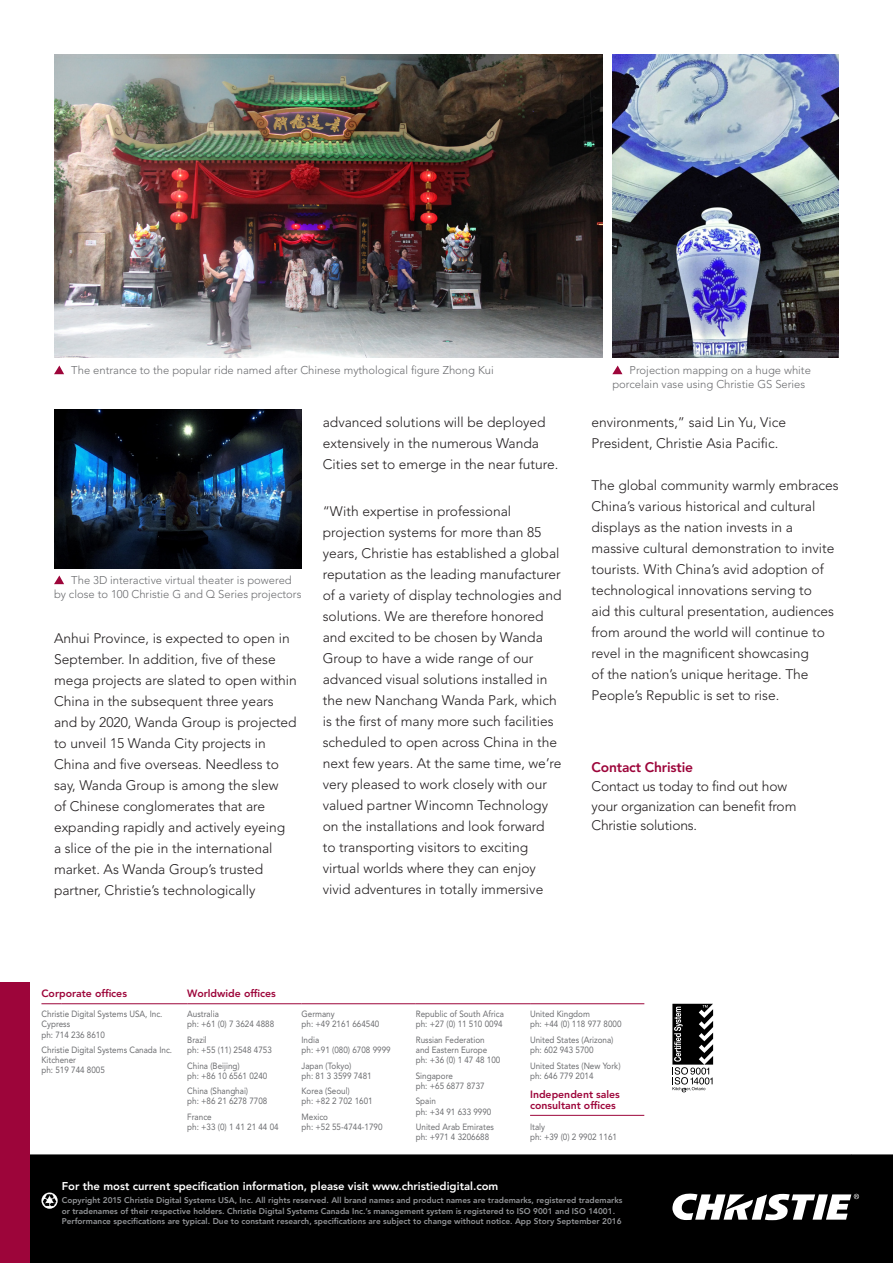
<style>
.page{position:relative;width:893px;height:1263px;background:#fff}
.page>*{position:absolute;margin:0;border:0;box-sizing:border-box;transform-origin:0 0}
.body_copy_final_May{font:300 13.8px/21px "Avenir LT Std";color:#231f20}
.caption_copy_final_M{font:300 11.25px/14.2px "Avenir LT Std";color:#6c6d70}
.t1{font:800 11.25px "Avenir LT Std";color:#fff}
.t2{font:800 10.5px/11.2px "Avenir LT Std";color:#9d053a}
.t3{font:9px/10.2px "Avenir LT Std";color:#6c6d70;scale:.9 1}
.t4{font:800 8.25px "Avenir LT Std";color:#939598}
.s1{font-weight:800;color:#9d053a}
</style>
<div class="page">
<div style="left:30px;top:1154px;width:863px;height:109px;background:#000"></div>
<svg style="left:41px;top:1003px;width:21px;height:1px"></svg>
<hr style="left:62px;top:1003px;width:125px;height:1px;background:#9d053a">
<hr style="left:187px;top:1003px;width:115px;height:1px;background:#9d053a">
<hr style="left:302px;top:1003px;width:114px;height:1px;background:#9d053a">
<hr style="left:416px;top:1003px;width:114px;height:1px;background:#9d053a">
<hr style="left:530px;top:1003px;width:114px;height:1px;background:#9d053a">
<hr style="left:530px;top:1115px;width:114px;height:1px;background:#9d053a">
<svg style="left:672px;top:1004px;width:41px;height:88px"></svg>
<svg style="left:41px;top:1192px;width:17px;height:17px"></svg>
<svg style="left:43px;top:1194px;width:13px;height:13px"></svg>
<svg style="left:672px;top:1192px;width:187px;height:28px"></svg>
<div style="left:0;top:982px;width:30px;height:281px;background:#9d053a"></div>
<img style="left:54px;top:54px;width:549px;height:304px">
<img style="left:54px;top:410px;width:247px;height:159px">
<svg style="left:54px;top:366px;width:10px;height:8px"></svg>
<svg style="left:612px;top:366px;width:10px;height:8px"></svg>
<svg style="left:54px;top:575px;width:10px;height:9px"></svg>
<img style="left:612px;top:54px;width:227px;height:304px">
<p class="caption_copy_final_M" style="left:71px;top:363px;width:424px">The entrance to the popular ride named after Chinese mythological figure Zhong Kui</p>
<p class="caption_copy_final_M" style="left:612px;top:363px;width:200px;text-indent:17px">Projection mapping on a huge white porcelain vase using Christie GS Series</p>
<p class="caption_copy_final_M" style="left:54px;top:573px;width:249px;text-indent:17px">The 3D interactive virtual theater is powered by close to 100 Christie G and Q Series projectors</p>
<p class="body_copy_final_May" style="left:54px;top:627px;width:244px">Anhui Province, is expected to open in September. In addition, five of these mega projects are slated to open within China in the subsequent three years and by 2020, Wanda Group is projected to unveil 15 Wanda City projects in China and five overseas. Needless to say, Wanda Group is among the slew<br>of Chinese conglomerates that are expanding rapidly and actively eyeing<br>a slice of the pie in the international market. As Wanda Group’s trusted partner, Christie’s technologically</p>
<p class="body_copy_final_May" style="left:323px;top:412px;width:237px">advanced solutions will be deployed extensively in the numerous Wanda<br>Cities set to emerge in the near future.</p>
<p class="body_copy_final_May" style="left:323px;top:500px;width:240px">“With expertise in professional projection systems for more than 85 years, Christie has established a global reputation as the leading manufacturer of a variety of display technologies and solutions. We are therefore honored and excited to be chosen by Wanda Group to have a wide range of our advanced visual solutions installed in the new Nanchang Wanda Park, which is the first of many more such facilities scheduled to open across China in the next few years. At the same time, we’re very pleased to work closely with our valued partner Wincomn Technology on the installations and look forward<br>to transporting visitors to exciting virtual worlds where they can enjoy vivid adventures in totally immersive</p>
<p class="body_copy_final_May" style="left:591px;top:412px;width:196px">environments,” said Lin Yu, Vice<br>President, Christie Asia Pacific.</p>
<p class="body_copy_final_May" style="left:591px;top:475px;width:249px">The global community warmly embraces China’s various historical and cultural displays as the nation invests in a massive cultural demonstration to invite tourists. With China’s avid adoption of technological innovations serving to<br>aid this cultural presentation, audiences from around the world will continue to revel in the magnificent showcasing<br>of the nation’s unique heritage. The People’s Republic is set to rise.</p>
<p class="body_copy_final_May" style="left:591px;top:757px;width:206px;line-height:19.5px"><span class="s1">Contact Christie<br></span>Contact us today to find out how your organization can benefit from<br>Christie solutions.</p>
<p class="t2" style="left:41px;top:987px;width:87px">Corporate offices</p>
<p class="t2" style="left:187px;top:987px;width:90px">Worldwide offices</p>
<p class="t3" style="left:41px;top:1009px;width:136px">Christie Digital Systems USA, Inc.<br>Cypress<br>ph: 714 236 8610</p>
<p class="t3" style="left:41px;top:1045px;width:147px">Christie Digital Systems Canada Inc.<br>Kitchener<br>ph: 519 744 8005</p>
<p class="t3" style="left:187px;top:1009px;width:98px">Australia<br>ph: +61 (0) 7 3624 4888</p>
<p class="t3" style="left:187px;top:1035px;width:96px">Brazil<br>ph: +55 (11) 2548 4753</p>
<p class="t3" style="left:187px;top:1060px;width:91px">China (Beijing)<br>ph: +86 10 6561 0240</p>
<p class="t3" style="left:187px;top:1086px;width:91px">China (Shanghai)<br>ph: +86 21 6278 7708</p>
<p class="t3" style="left:187px;top:1112px;width:103px">France<br>ph: +33 (0) 1 41 21 44 04</p>
<p class="t3" style="left:302px;top:1009px;width:88px">Germany<br>ph: +49 2161 664540</p>
<p class="t3" style="left:302px;top:1035px;width:101px">India<br>ph: +91 (080) 6708 9999</p>
<p class="t3" style="left:302px;top:1060px;width:80px">Japan (Tokyo)<br>ph: 81 3 3599 7481</p>
<p class="t3" style="left:302px;top:1086px;width:81px">Korea (Seoul)<br>ph: +82 2 702 1601</p>
<p class="t3" style="left:302px;top:1112px;width:92px">Mexico<br>ph: +52 55-4744-1790</p>
<p class="t3" style="left:416px;top:1009px;width:99px">Republic of South Africa ph: +27 (0) 11 510 0094</p>
<p class="t3" style="left:416px;top:1035px;width:96px">Russian Federation and Eastern Europe ph: +36 (0) 1 47 48 100</p>
<p class="t3" style="left:416px;top:1070px;width:78px">Singapore<br>ph: +65 6877 8737</p>
<p class="t3" style="left:416px;top:1096px;width:86px">Spain<br>ph: +34 91 633 9990</p>
<p class="t3" style="left:416px;top:1122px;width:88px">United Arab Emirates ph: +971 4 3206688</p>
<p class="t3" style="left:530px;top:1009px;width:103px">United Kingdom<br>ph: +44 (0) 118 977 8000</p>
<p class="t3" style="left:530px;top:1035px;width:94px">United States (Arizona) ph: 602 943 5700</p>
<p class="t3" style="left:530px;top:1060px;width:102px">United States (New York) ph: 646 779 2014</p>
<p class="t2" style="left:530px;top:1088px;width:91px">Independent sales consultant offices</p>
<p class="t3" style="left:530px;top:1121px;width:98px">Italy<br>ph: +39 (0) 2 9902 1161</p>
<p class="t1" style="left:62px;top:1179px;width:438px">For the most current specification information, please visit www.christiedigital.com</p>
<p class="t4" style="left:62px;top:1195px;width:562px">Copyright 2015 Christie Digital Systems USA, Inc. All rights reserved. All brand names and product names are trademarks, registered trademarks</p>
<p class="t4" style="left:62px;top:1206px;width:555px">or tradenames of their respective holders. Christie Digital Systems Canada Inc.’s management system is registered to ISO 9001 and ISO 14001.</p>
<p class="t4" style="left:62px;top:1216px;width:561px">Performance specifications are typical. Due to constant research, specifications are subject to change without notice. App Story September 2016</p>
</div>
